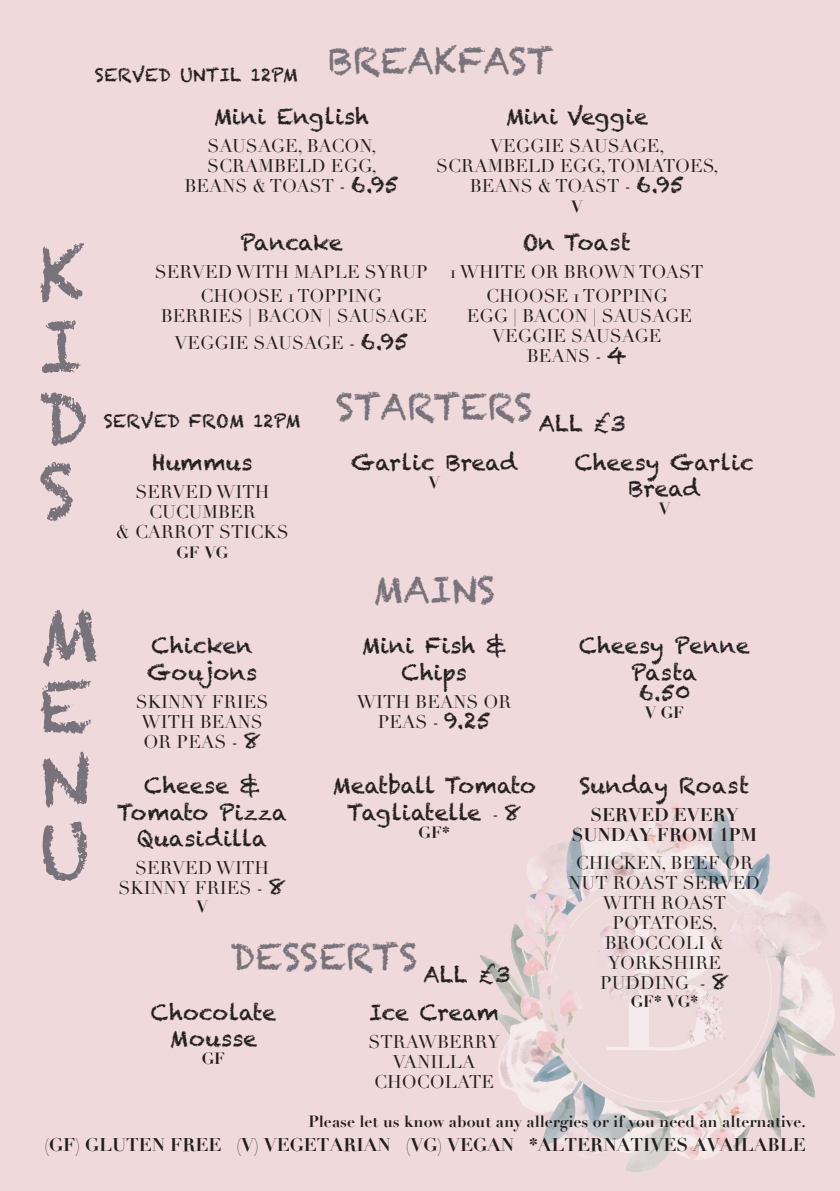
<style>
.page{position:relative;width:840px;height:1191px;background:#fff}
.page>*{position:absolute;margin:0;border:0;box-sizing:border-box;transform-origin:0 0}
.t1{font:72px "Chalkduster";color:#78727b}
.t2{font:36px "Chalkduster";color:#78727b}
.t3{font:22px/26.4px "Chalkduster";color:#231f20;text-align:center}
.t4{font:22px "Chalkduster";letter-spacing:-.02em;color:#231f20}
.t5{font:22px "Chalkduster";letter-spacing:-.03em;color:#231f20}
.t6{font:18px/20px "Didot";color:#231f20;text-align:center}
.t7{font:700 18px "Didot";color:#231f20}
.t8{font:18px "Chalkduster";color:#231f20}
.t9{font:700 16px "Didot";color:#231f20}
.s1{font-family:"Chalkduster";font-size:22px}
.s2{font-family:"Didot";font-size:18px}
</style>
<div class="page">
<div style="left:0;top:0;width:839px;height:1191px;background:#efd9db"></div>
<p class="t8" style="left:95px;top:64px;width:204px">SERVED UNTIL 12PM</p>
<p class="t2" style="left:328px;top:39px;width:227px">BREAKFAST</p>
<p class="t1" style="left:39px;top:232px;width:49px">K</p>
<p class="t1" style="left:39px;top:304px;width:44px">I</p>
<p class="t1" style="left:39px;top:376px;width:52px">D</p>
<p class="t1" style="left:39px;top:448px;width:37px">S</p>
<p class="t3" style="left:214px;top:103px;width:157px">Mini English</p>
<p class="t6" style="left:207px;top:136px;width:170px">SAUSAGE, BACON,</p>
<p class="t6" style="left:207px;top:156px;width:171px">SCRAMBELD EGG,</p>
<p class="t6" style="left:184px;top:176px;width:215px">BEANS &amp; TOAST - <span class="s1">6.95</span></p>
<p class="t5" style="left:240px;top:230px;width:104px">Pancake</p>
<p class="t6" style="left:155px;top:262px;width:274px">SERVED WITH MAPLE SYRUP</p>
<p class="t6" style="left:200px;top:286px;width:183px">CHOOSE 1 TOPPING</p>
<p class="t6" style="left:161px;top:306px;width:268px">BERRIES | BACON | SAUSAGE</p>
<p class="t6" style="left:174px;top:333px;width:235px">VEGGIE SAUSAGE - <span class="s1">6.95</span></p>
<p class="t3" style="left:505px;top:103px;width:144px">Mini Veggie</p>
<p class="t6" style="left:490px;top:136px;width:176px">VEGGIE SAUSAGE,</p>
<p class="t6" style="left:436px;top:156px;width:283px">SCRAMBELD EGG, TOMATOES,<br>BEANS &amp; TOAST - <span class="s1">6.95</span></p>
<p class="t9" style="left:571px;top:196px;width:13px">V</p>
<p class="t3" style="left:522px;top:229px;width:110px">On Toast</p>
<p class="t6" style="left:450px;top:262px;width:254px">1 WHITE OR BROWN TOAST</p>
<p class="t6" style="left:486px;top:286px;width:183px">CHOOSE 1 TOPPING</p>
<p class="t6" style="left:466px;top:306px;width:227px">EGG | BACON | SAUSAGE</p>
<p class="t6" style="left:492px;top:326px;width:171px">VEGGIE SAUSAGE</p>
<p class="t6" style="left:526px;top:346px;width:101px">BEANS - <span class="s1">4</span></p>
<p class="t8" style="left:104px;top:410px;width:198px">SERVED FROM 12PM</p>
<p class="t3" style="left:152px;top:449px;width:102px">Hummus</p>
<p class="t6" style="left:135px;top:482px;width:136px">SERVED WITH</p>
<p class="t6" style="left:149px;top:502px;width:108px">CUCUMBER</p>
<p class="t6" style="left:116px;top:522px;width:174px">&amp; CARROT STICKS</p>
<p class="t9" style="left:176px;top:542px;width:53px">GF VG</p>
<p class="t2" style="left:335px;top:385px;width:198px">STARTERS</p>
<p class="t3" style="left:538px;top:410px;width:88px">ALL £3</p>
<p class="t3" style="left:351px;top:449px;width:167px">Garlic Bread</p>
<p class="t9" style="left:428px;top:472px;width:13px">V</p>
<p class="t2" style="left:373px;top:569px;width:123px">MAINS</p>
<p class="t3" style="left:574px;top:449px;width:181px">Cheesy Garlic<br>Bread</p>
<p class="t9" style="left:658px;top:498px;width:13px">V</p>
<p class="t1" style="left:39px;top:592px;width:62px">M</p>
<p class="t1" style="left:39px;top:664px;width:55px">E</p>
<p class="t1" style="left:39px;top:736px;width:53px">N</p>
<p class="t1" style="left:39px;top:808px;width:53px">U</p>
<p class="t3" style="left:151px;top:632px;width:102px">Chicken</p>
<p class="t3" style="left:147px;top:659px;width:111px">Goujons</p>
<p class="t6" style="left:136px;top:692px;width:134px">SKINNY FRIES</p>
<p class="t6" style="left:141px;top:712px;width:123px">WITH BEANS</p>
<p class="t6" style="left:143px;top:732px;width:118px">OR PEAS - <span class="s1">8</span></p>
<p class="t3" style="left:144px;top:772px;width:117px">Cheese &amp;</p>
<p class="t3" style="left:117px;top:799px;width:172px">Tomato Pizza</p>
<p class="t3" style="left:137px;top:825px;width:132px">Quasidilla</p>
<p class="t6" style="left:135px;top:858px;width:136px">SERVED WITH</p>
<p class="t6" style="left:118px;top:878px;width:168px">SKINNY FRIES - <span class="s1">8</span></p>
<p class="t9" style="left:196px;top:896px;width:13px">V</p>
<p class="t3" style="left:361px;top:632px;width:146px">Mini Fish &amp;<br>Chips</p>
<p class="t6" style="left:357px;top:692px;width:156px">WITH BEANS OR<br>PEAS - <span class="s1">9.25</span></p>
<p class="t4" style="left:332px;top:772px;width:205px">Meatball Tomato</p>
<p class="t3" style="left:347px;top:799px;width:176px">Tagliatelle <span class="s2">-</span> 8</p>
<p class="t9" style="left:418px;top:822px;width:33px">GF*</p>
<p class="t2" style="left:230px;top:935px;width:188px">DESSERTS</p>
<p class="t3" style="left:423px;top:961px;width:88px">ALL £3</p>
<p class="t3" style="left:151px;top:999px;width:127px">Chocolate<br>Mousse</p>
<p class="t9" style="left:202px;top:1048px;width:25px">GF</p>
<p class="t4" style="left:369px;top:999px;width:131px">Ice Cream</p>
<p class="t6" style="left:368px;top:1032px;width:133px">STRAWBERRY</p>
<p class="t6" style="left:393px;top:1052px;width:84px">VANILLA</p>
<p class="t6" style="left:374px;top:1072px;width:121px">CHOCOLATE</p>
<p class="t3" style="left:578px;top:632px;width:172px">Cheesy Penne<br>Pasta</p>
<p class="t3" style="left:638px;top:679px;width:53px">6.50</p>
<p class="t9" style="left:644px;top:702px;width:41px">V GF</p>
<p class="t3" style="left:579px;top:772px;width:171px">Sunday Roast</p>
<p class="t7" style="left:590px;top:803px;width:149px">SERVED EVERY</p>
<p class="t7" style="left:571px;top:823px;width:187px">SUNDAY FROM 1PM</p>
<p class="t6" style="left:568px;top:853px;width:193px">CHICKEN, BEEF OR<br>NUT ROAST SERVED<br>WITH ROAST</p>
<p class="t6" style="left:612px;top:913px;width:106px">POTATOES,</p>
<p class="t6" style="left:604px;top:933px;width:121px">BROCCOLI &amp;</p>
<p class="t6" style="left:607px;top:953px;width:114px">YORKSHIRE</p>
<p class="t6" style="left:600px;top:973px;width:130px">PUDDING - <span class="s1">8</span></p>
<p class="t9" style="left:630px;top:991px;width:69px">GF* VG*</p>
<p class="t9" style="left:308px;top:1111px;width:498px">Please let us know about any allergies or if you need an alternative.</p>
<p class="t7" style="left:44px;top:1133px;width:762px">(GF) GLUTEN FREE (V) VEGETARIAN (VG) VEGAN *ALTERNATIVES AVAILABLE</p>
</div>
